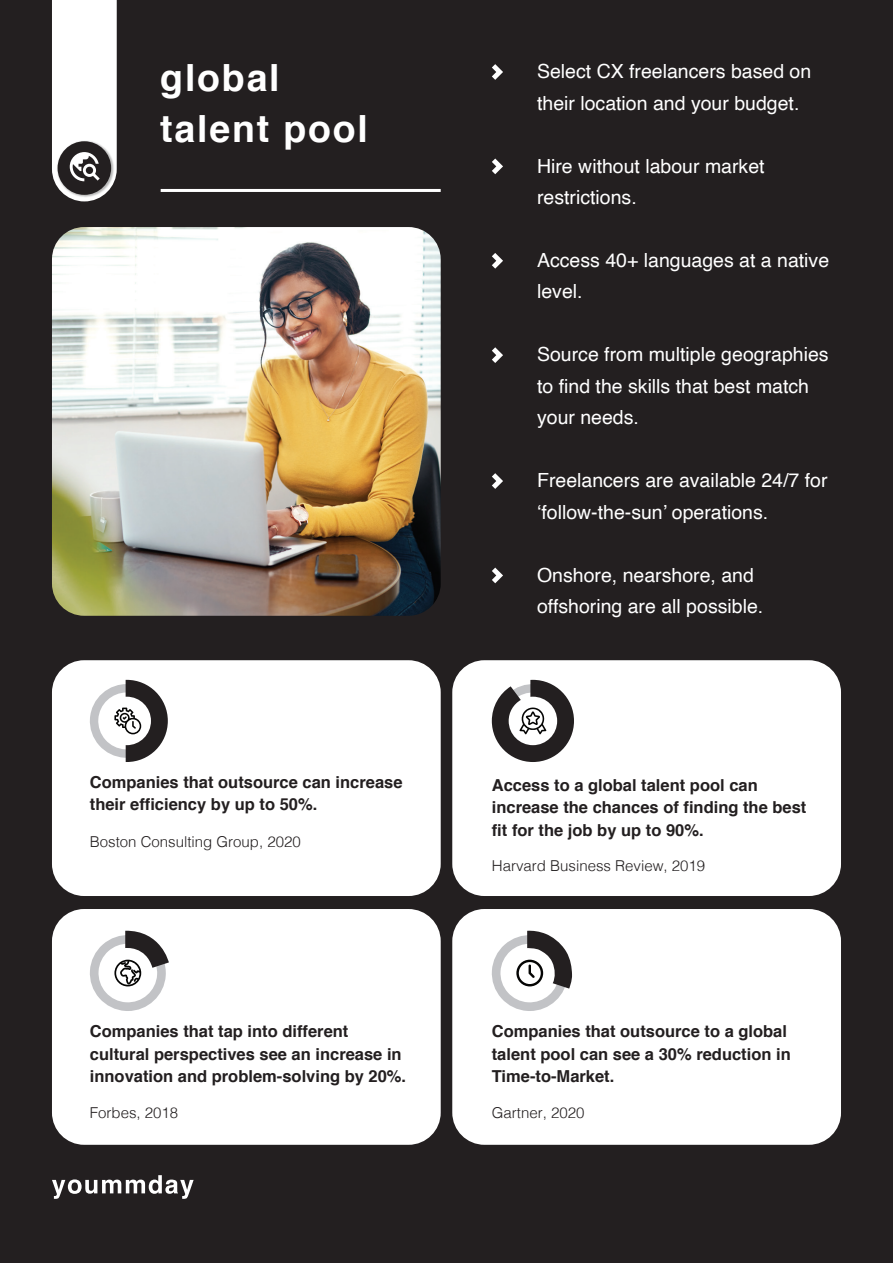
<style>
.page{position:relative;width:893px;height:1263px;background:#231f20}
.page>*{position:absolute;margin:0;border:0;box-sizing:border-box;transform-origin:0 0}
.t1{font:700 37.5px/51px "Helvetica";letter-spacing:.05em;color:#fff}
.t2{font:19.5px/31.5px "Helvetica";color:#fff}
.t3{font:700 16.5px/22.5px "Helvetica";color:#231f20}
.t4{font:300 15px "Helvetica";color:#231f20}
</style>
<div class="page">
<hr style="left:161px;top:189px;width:280px;height:3px;background:#fff">
<div style="left:52px;top:660px;width:389px;height:236px;background:#fff;border-radius:32px"></div>
<div style="left:452px;top:660px;width:389px;height:236px;background:#fff;border-radius:32px"></div>
<div style="left:52px;top:909px;width:389px;height:236px;background:#fff;border-radius:32px"></div>
<div style="left:452px;top:909px;width:389px;height:236px;background:#fff;border-radius:32px"></div>
<svg style="left:52px;top:1175px;width:142px;height:24px"></svg>
<img style="left:52px;top:227px;width:389px;height:389px">
<svg style="left:492px;top:159px;width:11px;height:15px"></svg>
<svg style="left:492px;top:253px;width:11px;height:16px"></svg>
<svg style="left:492px;top:347px;width:11px;height:16px"></svg>
<svg style="left:492px;top:473px;width:11px;height:16px"></svg>
<svg style="left:492px;top:568px;width:11px;height:15px"></svg>
<svg style="left:492px;top:64px;width:11px;height:16px"></svg>
<svg style="left:52px;top:0;width:65px;height:201px"></svg>
<svg style="left:90px;top:930px;width:79px;height:81px"></svg>
<svg style="left:492px;top:680px;width:82px;height:82px"></svg>
<svg style="left:90px;top:680px;width:78px;height:82px"></svg>
<svg style="left:491px;top:930px;width:81px;height:81px"></svg>
<h1 class="t1" style="left:160px;top:53px;width:209px">global talent pool</h1>
<p class="t3" style="left:90px;top:771px;width:314px">Companies that outsource can increase their efficiency by up to 50%.</p>
<p class="t4" style="left:90px;top:829px;width:212px">Boston Consulting Group, 2020</p>
<p class="t3" style="left:90px;top:1020px;width:318px">Companies that tap into different cultural perspectives see an increase in innovation and problem-solving by 20%.</p>
<p class="t4" style="left:90px;top:1100px;width:90px">Forbes, 2018</p>
<p class="t2" style="left:537px;top:56px;width:276px">Select CX freelancers based on their location and your budget.</p>
<p class="t2" style="left:537px;top:151px;width:229px">Hire without labour market restrictions.</p>
<p class="t2" style="left:537px;top:245px;width:294px">Access 40+ languages at a native level.</p>
<p class="t2" style="left:537px;top:339px;width:293px">Source from multiple geographies to find the skills that best match your needs.</p>
<p class="t2" style="left:537px;top:465px;width:292px">Freelancers are available 24/7 for ‘follow-the-sun’ operations.</p>
<p class="t2" style="left:537px;top:560px;width:228px">Onshore, nearshore, and offshoring are all possible.</p>
<p class="t3" style="left:492px;top:774px;width:316px">Access to a global talent pool can increase the chances of finding the best fit for the job by up to 90%.</p>
<p class="t4" style="left:492px;top:853px;width:215px">Harvard Business Review, 2019</p>
<p class="t3" style="left:492px;top:1020px;width:300px">Companies that outsource to a global talent pool can see a 30% reduction in<br>Time-to-Market.</p>
<p class="t4" style="left:492px;top:1100px;width:94px">Gartner, 2020</p>
</div>
